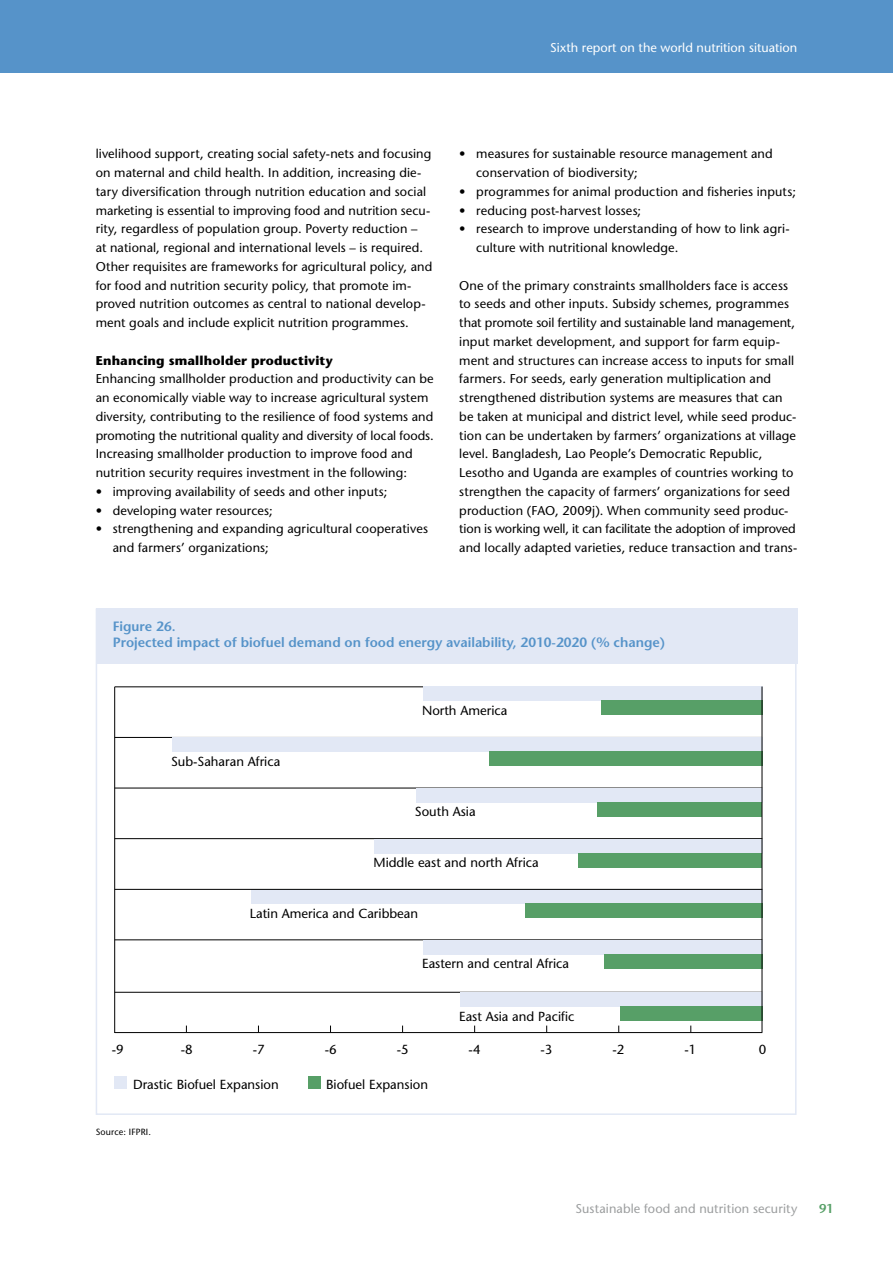
<style>
.page{position:relative;width:893px;height:1263px;background:#fff}
.page>*{position:absolute;margin:0;border:0;box-sizing:border-box;transform-origin:0 0}
.t1{font:600 13.5px/16.2px "Stone Sans Std";color:#5693c9}
.t2{font:500 13.2px "Stone Sans Std";color:#000}
.t3{font:500 12.75px/18.8px "Stone Sans Std";letter-spacing:.01em;color:#000}
.t4{font:500 12.75px "Stone Sans Std";color:#fff}
.t5{font:500 12.75px "Stone Sans Std";letter-spacing:.01em;color:#9c9e9f}
.t6{font:600 12.75px "Stone Sans Std";color:#579f67}
.t7{font:500 9px "Stone Sans Std";letter-spacing:.02em;color:#000}
.s1{font-weight:700}
</style>
<div class="page">
<div style="left:0;top:0;width:893px;height:72px;background:#5693c9"></div>
<svg style="left:96px;top:664px;width:700px;height:451px"></svg>
<div style="left:96px;top:608px;width:701px;height:56px;background:#e2e8f5"></div>
<p class="t4" style="left:550px;top:40px;width:249px">Sixth report on the world nutrition situation</p>
<p class="t3" style="left:96px;top:145px;width:338px">livelihood support, creating social safety-nets and focusing on maternal and child health. In addition, increasing die&shy;tary diversification through nutrition education and social marketing is essential to improving food and nutrition secu&shy;rity, regardless of population group. Poverty reduction –<br>at national, regional and international levels – is required.<br>Other requisites are frameworks for agricultural policy, and for food and nutrition security policy, that promote im&shy;proved nutrition outcomes as central to national develop&shy;ment goals and include explicit nutrition programmes.</p>
<p class="t3" style="left:96px;top:351px;width:340px"><span class="s1">Enhancing smallholder productivity<br></span>Enhancing smallholder production and productivity can be an economically viable way to increase agricultural system diversity, contributing to the resilience of food systems and promoting the nutritional quality and diversity of local foods.<br>Increasing smallholder production to improve food and nutrition security requires investment in the following:</p>
<p class="t3" style="left:96px;top:482px;width:293px">• improving availability of seeds and other inputs;</p>
<p class="t3" style="left:96px;top:501px;width:179px">• developing water resources;</p>
<p class="t3" style="left:113px;top:520px;width:317px;text-indent:-17px">• strengthening and expanding agricultural cooperatives and farmers’ organizations;</p>
<p class="t3" style="left:476px;top:145px;width:298px;text-indent:-17px">• measures for sustainable resource management and conservation of biodiversity;</p>
<p class="t3" style="left:459px;top:182px;width:338px">• programmes for animal production and fisheries inputs;</p>
<p class="t3" style="left:459px;top:201px;width:183px">• reducing post-harvest losses;</p>
<p class="t3" style="left:476px;top:220px;width:315px;text-indent:-17px">• research to improve understanding of how to link agri&shy;culture with nutritional knowledge.</p>
<p class="t3" style="left:459px;top:276px;width:340px">One of the primary constraints smallholders face is access to seeds and other inputs. Subsidy schemes, programmes that promote soil fertility and sustainable land management, input market development, and support for farm equip&shy;ment and structures can increase access to inputs for small farmers. For seeds, early generation multiplication and strengthened distribution systems are measures that can be taken at municipal and district level, while seed produc&shy;tion can be undertaken by farmers’ organizations at village level. Bangladesh, Lao People’s Democratic Republic, Lesotho and Uganda are examples of countries working to strengthen the capacity of farmers’ organizations for seed production (FAO, 2009j). When community seed produc&shy;tion is working well, it can facilitate the adoption of improved and locally adapted varieties, reduce transaction and trans-</p>
<p class="t1" style="left:113px;top:618px;width:554px">Figure 26.<br>Projected impact of biofuel demand on food energy availability, 2010-2020 (% change)</p>
<p class="t2" style="left:171px;top:753px;width:111px">Sub-Saharan Africa</p>
<p class="t2" style="left:422px;top:702px;width:87px">North America</p>
<p class="t2" style="left:415px;top:804px;width:62px">South Asia</p>
<p class="t2" style="left:373px;top:854px;width:167px">Middle east and north Africa</p>
<p class="t2" style="left:250px;top:905px;width:170px">Latin America and Caribbean</p>
<p class="t2" style="left:422px;top:956px;width:148px">Eastern and central Africa</p>
<p class="t2" style="left:459px;top:1008px;width:117px">East Asia and Pacific</p>
<p class="t2" style="left:112px;top:1041px;width:13px">-9</p>
<p class="t2" style="left:181px;top:1041px;width:13px">-8</p>
<p class="t2" style="left:253px;top:1041px;width:13px">-7</p>
<p class="t2" style="left:325px;top:1041px;width:13px">-6</p>
<p class="t2" style="left:397px;top:1041px;width:13px">-5</p>
<p class="t2" style="left:469px;top:1041px;width:13px">-4</p>
<p class="t2" style="left:541px;top:1041px;width:13px">-3</p>
<p class="t2" style="left:613px;top:1041px;width:13px">-2</p>
<p class="t2" style="left:684px;top:1041px;width:13px">-1</p>
<p class="t2" style="left:759px;top:1041px;width:9px">0</p>
<p class="t2" style="left:133px;top:1077px;width:147px">Drastic Biofuel Expansion</p>
<p class="t2" style="left:326px;top:1077px;width:104px">Biofuel Expansion</p>
<p class="t7" style="left:96px;top:1126px;width:57px">Source: IFPRI.</p>
<p class="t5" style="left:576px;top:1201px;width:223px">Sustainable food and nutrition security</p>
<p class="t6" style="left:819px;top:1201px;width:16px">91</p>
</div>
